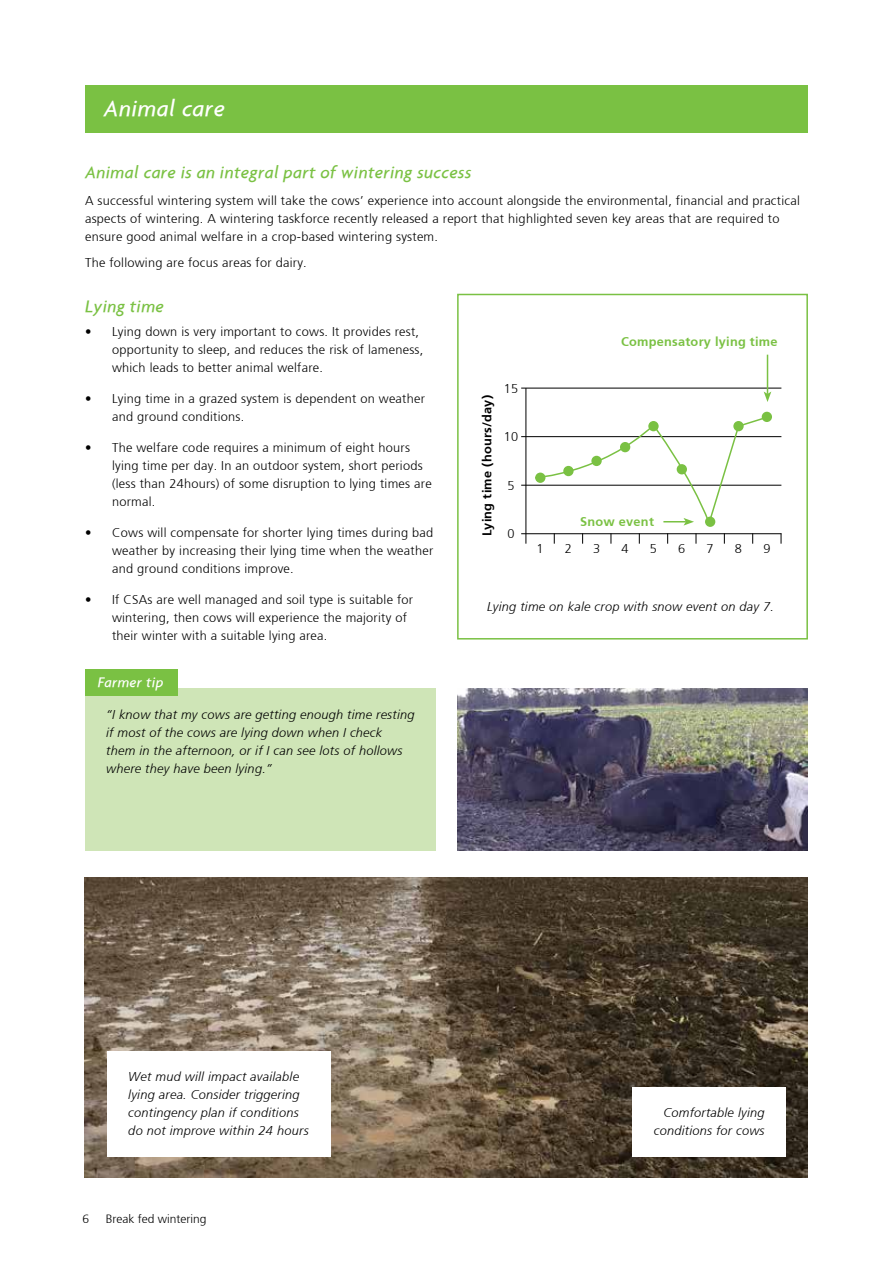
<style>
.page{position:relative;width:893px;height:1263px;background:#fff}
.page>*{position:absolute;margin:0;border:0;box-sizing:border-box;transform-origin:0 0}
.t1{font:italic 500 24px "Agenda";letter-spacing:.02em;color:#fff}
.t2{font:italic 500 18px "Agenda";letter-spacing:.02em;color:#7ac143}
.t3{font:italic 500 15px "Agenda";letter-spacing:.02em;color:#fff}
.t4{font:300 12.75px/18px "Frutiger";letter-spacing:.02em;color:#000}
.t5{font:italic 300 12.75px/18px "Frutiger";letter-spacing:.02em;color:#000}
.t6{font:700 12.75px "Frutiger";letter-spacing:.02em;color:#7ac143}
.t7{font:700 12.75px "Frutiger";letter-spacing:.02em;color:#000}
.t8{font:300 12px "Frutiger";color:#000}
</style>
<div class="page">
<div style="left:85px;top:85px;width:723px;height:47px;background:#7ac143"></div>
<div style="left:457px;top:294px;width:351px;height:345px;border:2px solid #7ac143"></div>
<hr style="left:521px;top:388px;width:260px;height:1px;background:#000">
<hr style="left:521px;top:436px;width:260px;height:1px;background:#000">
<hr style="left:521px;top:485px;width:260px;height:1px;background:#000">
<hr style="left:521px;top:533px;width:260px;height:1px;background:#000">
<hr style="left:526px;top:388px;width:1px;height:156px;background:#000">
<div style="left:762px;top:412px;width:10px;height:10px;background:#7ac143;border-radius:50%"></div>
<hr style="left:767px;top:355px;width:1px;height:39px;background:#7ac143">
<svg style="left:764px;top:391px;width:7px;height:11px"></svg>
<svg style="left:534px;top:415px;width:236px;height:129px"></svg>
<div style="left:85px;top:688px;width:351px;height:162px;background:#cfe5b7"></div>
<div style="left:85px;top:669px;width:93px;height:27px;background:#7ac143"></div>
<img style="left:457px;top:688px;width:351px;height:162px">
<img style="left:85px;top:877px;width:723px;height:301px">
<div style="left:107px;top:1051px;width:224px;height:106px;background:#fff"></div>
<div style="left:632px;top:1087px;width:154px;height:70px;background:#fff"></div>
<h1 class="t1" style="left:104px;top:94px;width:123px">Animal care</h1>
<h2 class="t2" style="left:85px;top:161px;width:388px">Animal care is an integral part of wintering success</h2>
<p class="t4" style="left:85px;top:191px;width:716px">A successful wintering system will take the cows’ experience into account alongside the environmental, financial and practical aspects of wintering. A wintering taskforce recently released a report that highlighted seven key areas that are required to ensure good animal welfare in a crop-based wintering system.</p>
<p class="t4" style="left:85px;top:254px;width:223px">The following are focus areas for dairy.</p>
<h2 class="t2" style="left:85px;top:295px;width:80px">Lying time</h2>
<p class="t4" style="left:112px;top:323px;width:313px;text-indent:-27px">• Lying down is very important to cows. It provides rest, opportunity to sleep, and reduces the risk of lameness, which leads to better animal welfare.</p>
<p class="t4" style="left:112px;top:390px;width:314px;text-indent:-27px">• Lying time in a grazed system is dependent on weather and ground conditions.</p>
<p class="t4" style="left:112px;top:439px;width:321px;text-indent:-27px">• The welfare code requires a minimum of eight hours lying time per day. In an outdoor system, short periods (less than 24hours) of some disruption to lying times are normal.</p>
<p class="t4" style="left:112px;top:524px;width:323px;text-align:justify;text-indent:-27px">• Cows will compensate for shorter lying times during bad weather by increasing their lying time when the weather and ground conditions improve.</p>
<p class="t4" style="left:112px;top:590px;width:303px;text-indent:-27px">• If CSAs are well managed and soil type is suitable for wintering, then cows will experience the majority of their winter with a suitable lying area.</p>
<p class="t6" style="left:621px;top:334px;width:158px">Compensatory lying time</p>
<p class="t4" style="left:504px;top:380px;width:16px">15</p>
<p class="t7" style="left:479px;top:536px;width:143px;rotate:-90deg">Lying time (hours/day)</p>
<p class="t4" style="left:504px;top:428px;width:16px">10</p>
<p class="t4" style="left:507px;top:476px;width:9px">5</p>
<p class="t6" style="left:580px;top:514px;width:75px">Snow event</p>
<p class="t4" style="left:507px;top:525px;width:9px">0</p>
<p class="t4" style="left:536px;top:539px;width:9px">1</p>
<p class="t4" style="left:565px;top:539px;width:9px">2</p>
<p class="t4" style="left:593px;top:539px;width:9px">3</p>
<p class="t4" style="left:622px;top:539px;width:9px">4</p>
<p class="t4" style="left:650px;top:539px;width:9px">5</p>
<p class="t4" style="left:678px;top:539px;width:9px">6</p>
<p class="t4" style="left:707px;top:539px;width:9px">7</p>
<p class="t4" style="left:735px;top:539px;width:9px">8</p>
<p class="t4" style="left:763px;top:539px;width:9px">9</p>
<p class="t5" style="left:487px;top:597px;width:289px">Lying time on kale crop with snow event on day 7.</p>
<p class="t3" style="left:98px;top:672px;width:67px">Farmer tip</p>
<p class="t5" style="left:106px;top:705px;width:310px">“I know that my cows are getting enough time resting if most of the cows are lying down when I check<br>them in the afternoon, or if I can see lots of hollows where they have been lying.”</p>
<p class="t5" style="left:128px;top:1068px;width:182px">Wet mud will impact available lying area. Consider triggering contingency plan if conditions do not improve within 24 hours</p>
<p class="t8" style="left:82px;top:1212px;width:8px">6</p>
<p class="t8" style="left:106px;top:1212px;width:102px">Break fed wintering</p>
<p class="t5" style="left:654px;top:1104px;width:112px;text-align:right">Comfortable lying conditions for cows</p>
</div>
